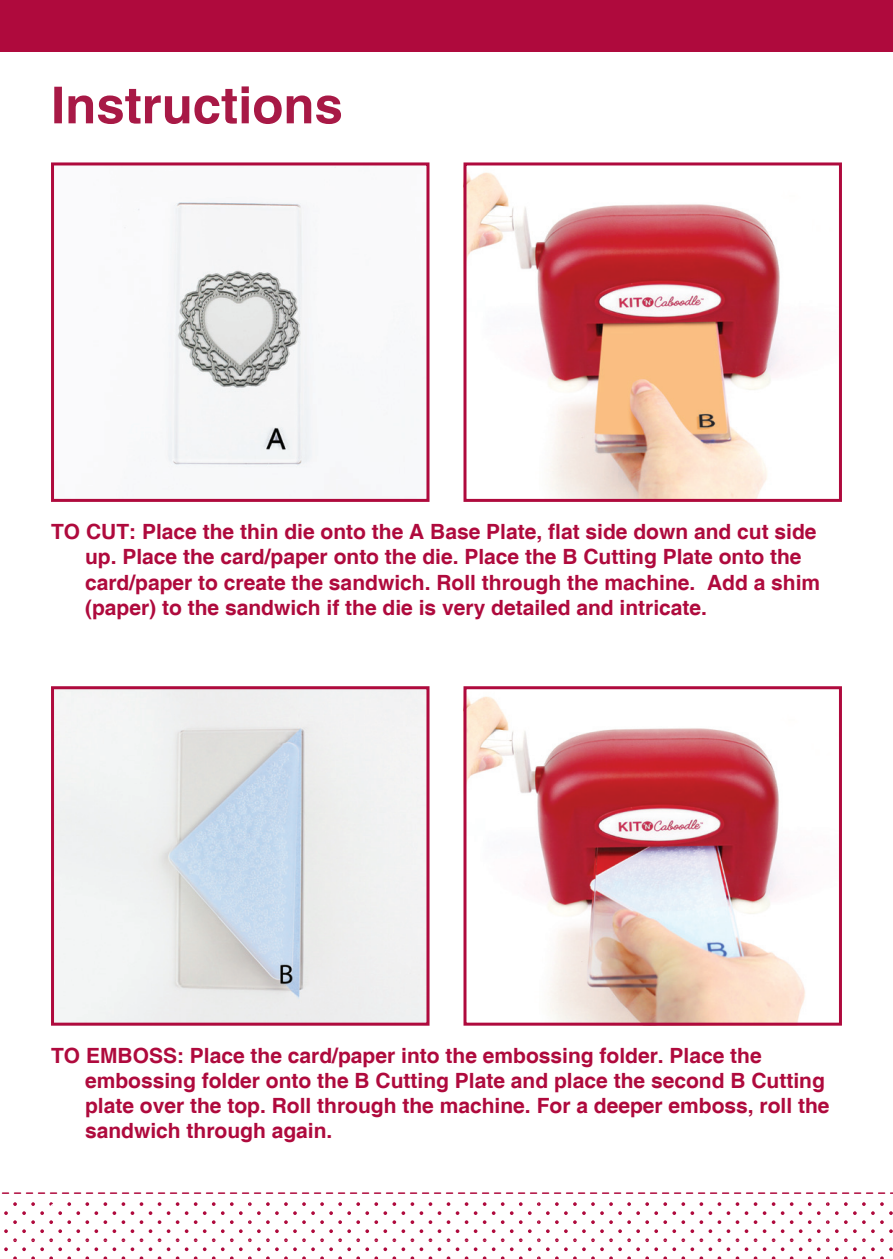
<style>
.page{position:relative;width:893px;height:1259px;background:#fff}
.page>*{position:absolute;margin:0;border:0;box-sizing:border-box;transform-origin:0 0}
.t1{font:700 51px "Helvetica";color:#a81946}
.t2{font:700 21px/25.2px "Helvetica";color:#af0a3d}
.t3{font:18px "Myriad Pro";color:#fff}
</style>
<div class="page">
<img style="left:124px;top:167px;width:235px;height:331px">
<div style="left:51px;top:162px;width:378px;height:340px;border:3px solid #af0a3d"></div>
<img style="left:55px;top:690px;width:370px;height:331px">
<div style="left:51px;top:686px;width:378px;height:339px;border:3px solid #af0a3d"></div>
<img style="left:467px;top:172px;width:324px;height:326px">
<div style="left:463px;top:162px;width:379px;height:340px;border:3px solid #af0a3d"></div>
<img style="left:467px;top:696px;width:338px;height:325px">
<div style="left:463px;top:686px;width:379px;height:339px;border:3px solid #af0a3d"></div>
<svg style="left:4px;top:1202px;width:889px;height:57px"></svg>
<svg style="left:1px;top:1192px;width:892px;height:2px"></svg>
<div style="left:0;top:0;width:893px;height:52px;background:#af0a3d"></div>
<p class="t1" style="left:51px;top:74px;width:293px">Instructions</p>
<p class="t2" style="left:85px;top:520px;width:737px;text-indent:-34px">TO CUT: Place the thin die onto the A Base Plate, flat side down and cut side up. Place the card/paper onto the die. Place the B Cutting Plate onto the card/paper to create the sandwich. Roll through the machine. Add a shim (paper) to the sandwich if the die is very detailed and intricate.</p>
<p class="t2" style="left:85px;top:1043px;width:746px;text-indent:-34px">TO EMBOSS: Place the card/paper into the embossing folder. Place the embossing folder onto the B Cutting Plate and place the second B Cutting plate over the top. Roll through the machine. For a deeper emboss, roll the sandwich through again.</p>
<p class="t3" style="left:49px;top:1197px;width:11px">6</p>
</div>
